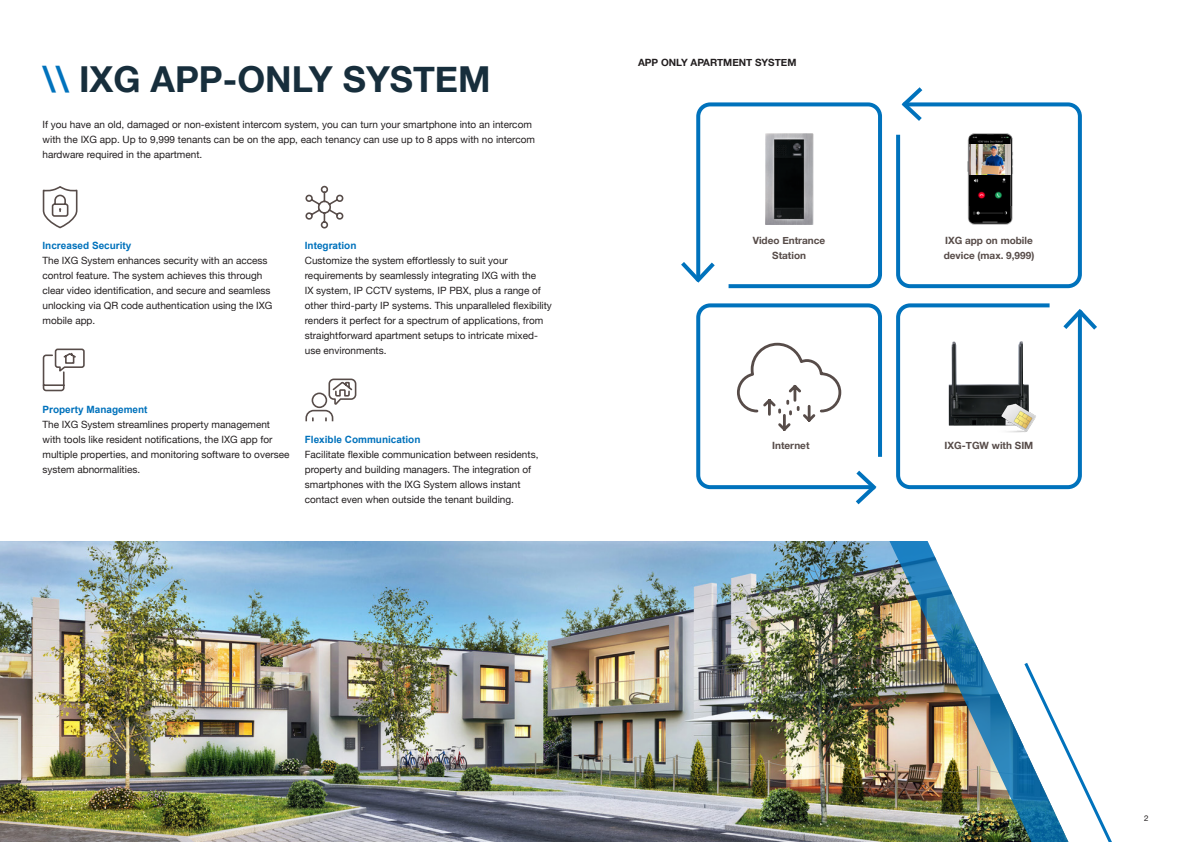
<style>
.page{position:relative;width:1191px;height:842px;background:#fff}
.page>*{position:absolute;margin:0;border:0;box-sizing:border-box;transform-origin:0 0}
.t1{font:700 35.8px "Helvetica Neue";color:#172e3c}
.t2{font:10px/15px "Helvetica Neue";color:#231f20}
.t3{font:700 10px/15px "Helvetica Neue";color:#574c49}
.t4{font:700 10px "Arial";color:#0072bc}
.t5{font:700 10px "Helvetica Neue";color:#231f20}
.t6{font:8px "Helvetica Neue";color:#231f20}
.s1{color:#0072bc}
</style>
<div class="page">
<img style="left:0;top:541px;width:889px;height:301px">
<svg style="left:1075px;top:764px;width:37px;height:78px"></svg>
<img style="left:889px;top:541px;width:186px;height:301px">
<svg style="left:681px;top:102px;width:201px;height:187px"></svg>
<svg style="left:896px;top:303px;width:201px;height:187px"></svg>
<svg style="left:896px;top:87px;width:186px;height:202px"></svg>
<img style="left:994px;top:396px;width:46px;height:46px">
<svg style="left:696px;top:303px;width:186px;height:202px"></svg>
<svg style="left:305px;top:378px;width:52px;height:44px"></svg>
<svg style="left:305px;top:185px;width:39px;height:44px"></svg>
<svg style="left:42px;top:348px;width:43px;height:44px"></svg>
<svg style="left:42px;top:186px;width:36px;height:43px"></svg>
<h1 class="t1" style="left:43px;top:51px;width:449px"><span class="s1">\\</span> IXG APP-ONLY SYSTEM</h1>
<p class="t2" style="left:43px;top:118px;width:494px">If you have an old, damaged or non-existent intercom system, you can turn your smartphone into an intercom with the IXG app. Up to 9,999 tenants can be on the app, each tenancy can use up to 8 apps with no intercom hardware required in the apartment.</p>
<p class="t4" style="left:43px;top:239px;width:90px">Increased Security</p>
<p class="t2" style="left:43px;top:254px;width:231px">The IXG System enhances security with an access control feature. The system achieves this through clear video identification, and secure and seamless unlocking via QR code authentication using the IXG mobile app.</p>
<p class="t4" style="left:305px;top:239px;width:53px">Integration</p>
<p class="t2" style="left:305px;top:254px;width:249px">Customize the system effortlessly to suit your requirements by seamlessly integrating IXG with the<br>IX system, IP CCTV systems, IP PBX, plus a range of other third-party IP systems. This unparalleled flexibility renders it perfect for a spectrum of applications, from straightforward apartment setups to intricate mixed&shy;use environments.</p>
<p class="t4" style="left:43px;top:402px;width:107px">Property Management</p>
<p class="t2" style="left:43px;top:417px;width:248px">The IXG System streamlines property management with tools like resident notifications, the IXG app for multiple properties, and monitoring software to oversee system abnormalities.</p>
<p class="t4" style="left:305px;top:432px;width:117px">Flexible Communication</p>
<p class="t2" style="left:305px;top:447px;width:235px">Facilitate flexible communication between residents, property and building managers. The integration of smartphones with the IXG System allows instant contact even when outside the tenant building.</p>
<p class="t5" style="left:638px;top:55px;width:160px">APP ONLY APARTMENT SYSTEM</p>
<p class="t3" style="left:753px;top:233px;width:74px;text-align:center">Video Entrance<br>Station</p>
<p class="t3" style="left:943px;top:233px;width:92px">IXG app on mobile device (max. 9,999)</p>
<p class="t3" style="left:772px;top:438px;width:39px">Internet</p>
<p class="t3" style="left:944px;top:438px;width:90px">IXG-TGW with SIM</p>
<p class="t6" style="left:1144px;top:812px;width:6px">2</p>
</div>
